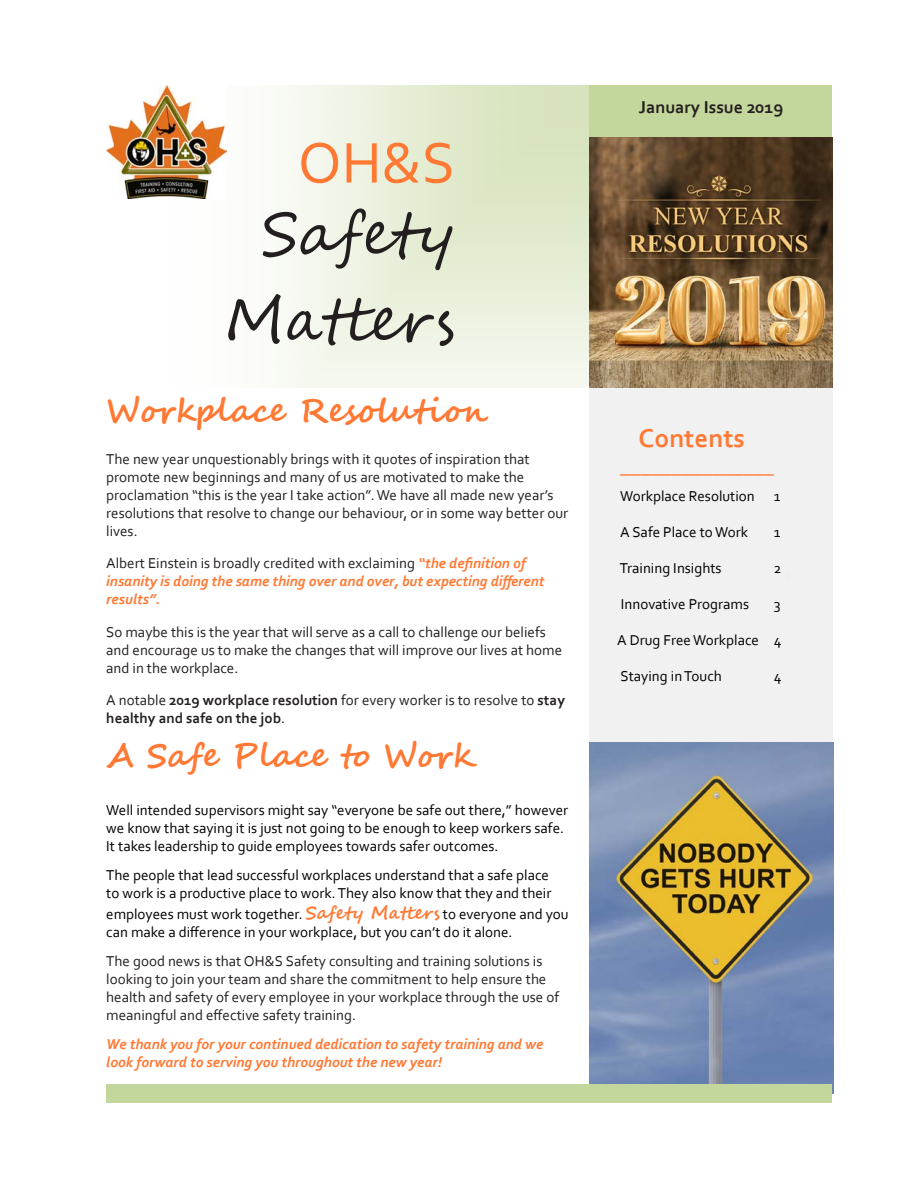
<style>
.page{position:relative;width:918px;height:1188px;background:#fff}
.page>*{position:absolute;margin:0;border:0;box-sizing:border-box;transform-origin:0 0}
.t1{font:60px "Segoe Script";color:#231f20}
.t2{font:60px "Corbel";color:#ff7934}
.t3{font:700 33px "Segoe Script";color:#ff7934}
.t4{font:700 27px "Corbel";color:#ff7934}
.t5{font:21px "Corbel";color:#ff7934}
.t6{font:700 18px "Corbel";color:#231f20}
.t7{font:15px/18px "Corbel";color:#231f20}
.t8{font:15px/18px "Corbel";color:#000}
.t9{font:italic 700 15px/18px "Corbel";color:#ff7934}
.t10{font:700 15px/18px "Corbel";color:#231f20}
.s1{font-weight:400;font-style:normal;color:#231f20}
.s2{font-weight:400}
.s3{font-family:"Segoe Script";font-weight:700;font-size:18px;color:#ff7934}
</style>
<div class="page">
<svg style="left:192px;top:85px;width:396px;height:303px"></svg>
<img style="left:589px;top:138px;width:244px;height:605px">
<img style="left:589px;top:743px;width:244px;height:351px">
<div style="left:589px;top:85px;width:243px;height:53px;background:#c3d69b"></div>
<img style="left:106px;top:85px;width:120px;height:113px">
<div style="left:106px;top:1084px;width:726px;height:19px;background:#c3d69b"></div>
<p class="t2" style="left:298px;top:125px;width:159px">OH&amp;S</p>
<p class="t1" style="left:262px;top:185px;width:195px">Safety</p>
<p class="t1" style="left:225px;top:271px;width:232px">Matters</p>
<p class="t3" style="left:106px;top:383px;width:384px">Workplace Resolution</p>
<p class="t7" style="left:106px;top:450px;width:463px">The new year unquestionably brings with it quotes of inspiration that promote new beginnings and many of us are motivated to make the proclamation “this is the year I take action”. We have all made new year’s resolutions that resolve to change our behaviour, or in some way better our lives.</p>
<p class="t9" style="left:106px;top:554px;width:440px"><span class="s1">Albert Einstein is broadly credited with exclaiming</span> “the definition of insanity is doing the same thing over and over, but expecting different results”.</p>
<p class="t7" style="left:106px;top:622px;width:457px">So maybe this is the year that will serve as a call to challenge our beliefs and encourage us to make the changes that will improve our lives at home and in the workplace.</p>
<p class="t10" style="left:106px;top:691px;width:460px"><span class="s2">A notable</span> 2019 workplace resolution <span class="s2">for every worker is to resolve to</span> stay healthy and safe on the job<span class="s2">.</span></p>
<p class="t3" style="left:106px;top:729px;width:369px">A Safe Place to Work</p>
<p class="t8" style="left:106px;top:800px;width:464px">Well intended supervisors might say “everyone be safe out there,” however we know that saying it is just not going to be enough to keep workers safe.<br>It takes leadership to guide employees towards safer outcomes.</p>
<p class="t8" style="left:106px;top:865px;width:447px">The people that lead successful workplaces understand that a safe place to work is a productive place to work. They also know that they and their</p>
<p class="t8" style="left:106px;top:905px;width:464px">employees must work together. <span class="s3">Safety Matters</span> to everyone and you can make a difference in your workplace, but you can’t do it alone.</p>
<p class="t7" style="left:106px;top:952px;width:454px">The good news is that OH&amp;S Safety consulting and training solutions is looking to join your team and share the commitment to help ensure the health and safety of every employee in your workplace through the use of meaningful and effective safety training.</p>
<p class="t9" style="left:106px;top:1034px;width:439px">We thank you for your continued dedication to safety training and we look forward to serving you throughout the new year!</p>
<p class="t6" style="left:639px;top:96px;width:146px">January Issue 2019</p>
<p class="t4" style="left:639px;top:422px;width:108px">Contents</p>
<p class="t5" style="left:620px;top:453px;width:155px">_______________</p>
<p class="t8" style="left:620px;top:487px;width:136px">Workplace Resolution</p>
<p class="t8" style="left:774px;top:487px;width:8px">1</p>
<p class="t8" style="left:620px;top:523px;width:129px">A Safe Place to Work</p>
<p class="t8" style="left:774px;top:523px;width:8px">1</p>
<p class="t8" style="left:620px;top:559px;width:103px">Training Insights</p>
<p class="t8" style="left:774px;top:559px;width:9px">2</p>
<p class="t8" style="left:621px;top:595px;width:130px">Innovative Programs</p>
<p class="t8" style="left:774px;top:595px;width:8px">3</p>
<p class="t8" style="left:617px;top:631px;width:166px">A Drug Free Workplace 4</p>
<p class="t8" style="left:620px;top:667px;width:103px">Staying in Touch</p>
<p class="t8" style="left:774px;top:667px;width:9px">4</p>
</div>
